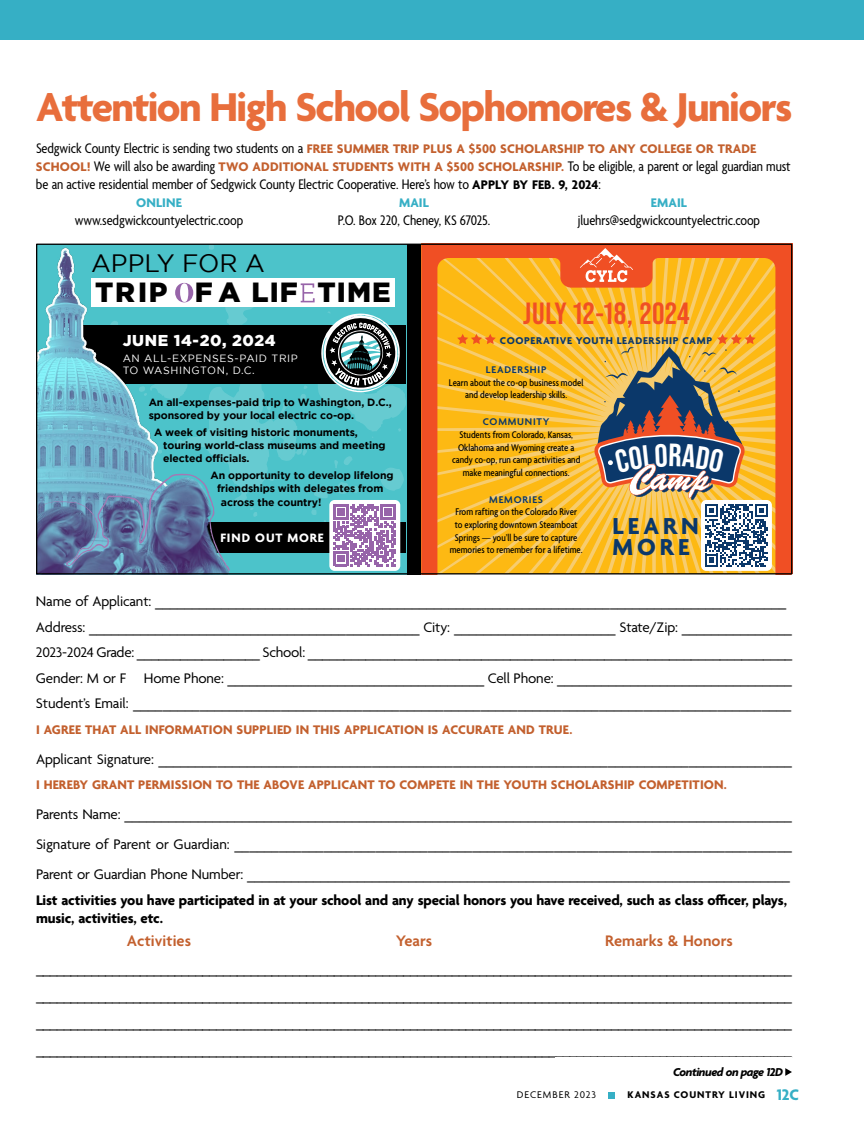
<style>
.page{position:relative;width:864px;height:1134px;background:#fff}
.page>*{position:absolute;margin:0;border:0;box-sizing:border-box;transform-origin:0 0}
.t1{font:700 43.5px "Agenda";letter-spacing:-.035em;color:#e86e3c}
.t2{font:700 30.6px "Bebas Neue Pro";letter-spacing:.025em;color:#f04f24}
.t3{font:900 27.75px "Gotham";letter-spacing:.04em;color:#000}
.t4{font:25.05px "Gotham";color:#000}
.t5{font:700 25.05px/21.8px "Agenda";letter-spacing:.16em;color:#0b386a}
.t6{font:600 16.5px "Agenda";letter-spacing:.005em;color:#c3602e}
.t7{font:900 15.75px "Gotham";letter-spacing:.04em;color:#fff}
.t8{font:15px/25.5px "Agenda";letter-spacing:-.01em;color:#000;text-align:justify}
.t9{font:condensed 15px/18px "Agenda";letter-spacing:-.005em;color:#000}
.t10{font:700 15px/18px "Agenda";letter-spacing:-.01em;color:#000}
.t11{font:700 13.5px "Agenda";letter-spacing:.01em;color:#c3602e}
.t12{font:700 13.5px "Agenda";letter-spacing:.01em;color:#36afc5}
.t13{font:700 13.2px "Agenda";letter-spacing:.075em;color:#fff}
.t14{font:italic 700 12.3px "Agenda";letter-spacing:-.035em;color:#000}
.t15{font:700 10.65px "Agenda";letter-spacing:.06em;color:#0b386a}
.t16{font:500 condensed 10.5px/12.6px "Agenda";color:#000;text-align:center}
.t17{font:700 10.5px/13.2px "Gotham";letter-spacing:-.01em;color:#000}
.t18{font:10.5px/11.9px "Gotham";letter-spacing:.06em;color:#fff}
.t19{font:600 10.5px "Agenda";letter-spacing:.075em;color:#0b386a}
.t20{font:700 10.5px "Agenda";letter-spacing:.09em;color:#000}
.t21{font:10.5px "Agenda";letter-spacing:.09em;color:#000}
.s1{font-weight:400;font-stretch:condensed;font-size:15px;color:#000}
.s2{font-weight:700;font-stretch:normal;font-size:13.5px;color:#c3602e}
.s3{font-weight:700;font-stretch:normal;font-size:13.5px}
.s4{font-size:16.5px;color:#36afc5}
</style>
<div class="page">
<div style="left:403px;top:244px;width:18px;height:330px;background:#000"></div>
<div style="left:36px;top:244px;width:370px;height:330px;background:#4cc3ca"></div>
<svg style="left:209px;top:246px;width:5px;height:4px"></svg>
<div style="left:91px;top:278px;width:304px;height:29px;background:#fff"></div>
<svg style="left:421px;top:246px;width:369px;height:326px;background:#f8a82b"></svg>
<svg style="left:457px;top:334px;width:39px;height:10px"></svg>
<svg style="left:580px;top:248px;width:53px;height:34px;background:#f37654"></svg>
<div style="left:701px;top:500px;width:71px;height:71px;background:#fff;border-radius:5px"></div>
<img style="left:57px;top:247px;width:18px;height:33px">
<svg style="left:38px;top:280px;width:368px;height:291px"></svg>
<svg style="left:785px;top:1068px;width:7px;height:8px"></svg>
<div style="left:0;top:0;width:864px;height:40px;background:#36afc5"></div>
<div style="left:608px;top:1092px;width:7px;height:7px;background:#36afc5"></div>
<svg style="left:594px;top:334px;width:174px;height:233px;background:#b1975e"></svg>
<h1 class="t1" style="left:36px;top:84px;width:758px">Attention High School Sophomores &amp; Juniors</h1>
<p class="t11" style="left:36px;top:141px;width:722px"><span class="s1">Sedgwick County Electric is sending two students on a</span> FREE SUMMER TRIP PLUS A $500 SCHOLARSHIP TO ANY COLLEGE OR TRADE</p>
<p class="t9" style="left:36px;top:158px;width:756px"><span class="s2">SCHOOL!</span> We will also be awarding <span class="s2">TWO ADDITIONAL STUDENTS WITH A $500 SCHOLARSHIP.</span> To be eligible, a parent or legal guardian must be an active residential member of Sedgwick County Electric Cooperative. Here’s how to <span class="s3">APPLY BY FEB. 9, 2024</span>:</p>
<p class="t12" style="left:136px;top:195px;width:47px">ONLINE</p>
<p class="t9" style="left:75px;top:212px;width:170px">www.sedgwickcountyelectric.coop</p>
<p class="t12" style="left:399px;top:195px;width:31px">MAIL</p>
<p class="t9" style="left:338px;top:212px;width:154px">P.O. Box 220, Cheney, KS 67025.</p>
<p class="t12" style="left:651px;top:195px;width:38px">EMAIL</p>
<p class="t9" style="left:578px;top:212px;width:184px">jluehrs@sedgwickcountyelectric.coop</p>
<h3 class="t4" style="left:91px;top:250px;width:175px">APPLY FOR A</h3>
<h3 class="t3" style="left:95px;top:277px;width:297px">TRIP F A LIF TIME</h3>
<p class="t7" style="left:123px;top:332px;width:154px">JUNE 14-20, 2024</p>
<p class="t18" style="left:123px;top:352px;width:177px">AN ALL-EXPENSES-PAID TRIP<br>TO WASHINGTON, D.C.</p>
<p class="t17" style="left:149px;top:395px;width:245px">An all-expenses-paid trip to Washington, D.C., sponsored by your local electric co-op.</p>
<p class="t17" style="left:163px;top:425px;width:224px;text-indent:-9px">A week of visiting historic monuments, touring world-class museums and meeting elected officials.</p>
<p class="t17" style="left:210px;top:469px;width:185px">An opportunity to develop lifelong</p>
<p class="t17" style="left:217px;top:482px;width:168px">friendships with delegates from</p>
<p class="t17" style="left:221px;top:495px;width:102px">across the country!</p>
<p class="t13" style="left:220px;top:531px;width:105px">FIND OUT MORE</p>
<h2 class="t2" style="left:523px;top:296px;width:168px">JULY 12-18, 2024</h2>
<p class="t15" style="left:500px;top:334px;width:214px">COOPERATIVE YOUTH LEADERSHIP CAMP</p>
<p class="t19" style="left:486px;top:364px;width:62px">LEADERSHIP</p>
<p class="t16" style="left:449px;top:377px;width:136px">Learn about the co-op business model and develop leadership skills.</p>
<p class="t19" style="left:483px;top:416px;width:68px">COMMUNITY</p>
<p class="t16" style="left:452px;top:429px;width:130px">Students from Colorado, Kansas,<br>Oklahoma and Wyoming create a candy co-op, run camp activities and make meaningful connections.</p>
<p class="t19" style="left:489px;top:494px;width:55px">MEMORIES</p>
<p class="t16" style="left:450px;top:506px;width:134px">From rafting on the Colorado River<br>to exploring downtown Steamboat Springs — you’ll be sure to capture memories to remember for a lifetime.</p>
<h3 class="t5" style="left:612px;top:516px;width:88px">LEARN<br>MORE</h3>
<p class="t8" style="left:36px;top:589px;width:758px;text-align:left">Name of Applicant: ______________________________________________________________________________________ Address: _____________________________________________ City: ______________________ State/Zip: _______________ 2023-2024 Grade: _________________ School: ___________________________________________________________________ Gender: M or F Home Phone: ___________________________________ Cell Phone: ________________________________ Student’s Email: _________________________________________________________________________________________</p>
<p class="t11" style="left:36px;top:722px;width:538px">I AGREE THAT ALL INFORMATION SUPPLIED IN THIS APPLICATION IS ACCURATE AND TRUE.</p>
<p class="t8" style="left:36px;top:747px;width:757px">Applicant Signature: ______________________________________________________________________________________</p>
<p class="t11" style="left:36px;top:777px;width:692px">I HEREBY GRANT PERMISSION TO THE ABOVE APPLICANT TO COMPETE IN THE YOUTH SCHOLARSHIP COMPETITION.</p>
<p class="t8" style="left:36px;top:800px;width:758px;line-height:30px">Parents Name: ___________________________________________________________________________________________ Signature of Parent or Guardian: ___________________________________________________________________________ Parent or Guardian Phone Number: __________________________________________________________________________</p>
<p class="t10" style="left:36px;top:892px;width:753px">List activities you have participated in at your school and any special honors you have received, such as class officer, plays, music, activities, etc.</p>
<p class="t6" style="left:127px;top:932px;width:66px">Activities</p>
<p class="t6" style="left:396px;top:932px;width:38px">Years</p>
<p class="t6" style="left:605px;top:932px;width:129px">Remarks &amp; Honors</p>
<p class="t8" style="left:36px;top:956px;width:757px;line-height:27px">_____________________________________________________________________________________________________________ _____________________________________________________________________________________________________________ _____________________________________________________________________________________________________________ _____________________________________________________________________________________________________________</p>
<p class="t14" style="left:673px;top:1066px;width:111px">Continued on page 12D</p>
<p class="t21" style="left:517px;top:1089px;width:81px">DECEMBER 2023</p>
<p class="t20" style="left:628px;top:1089px;width:173px">KANSAS COUNTRY LIVING <span class="s4">12C</span></p>
</div>
